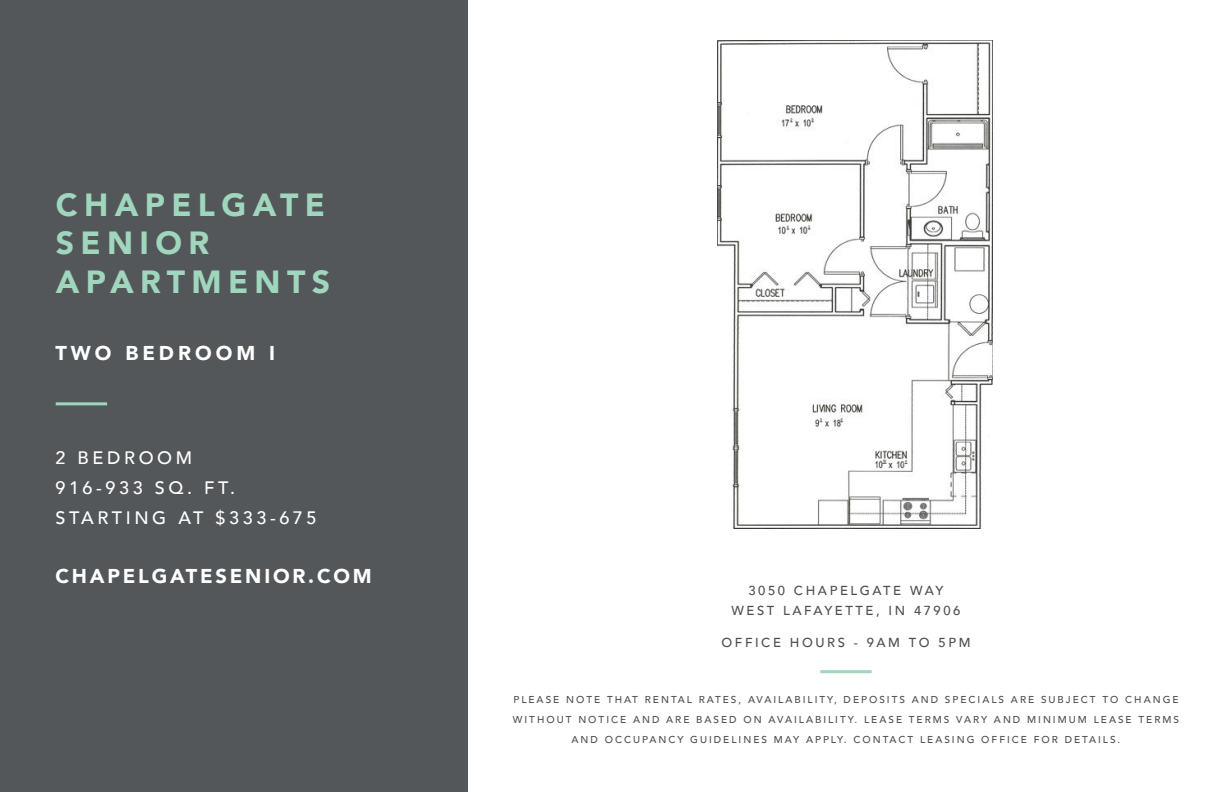
<style>
.page{position:relative;width:1224px;height:792px;background:#fff}
.page>*{position:absolute;margin:0;border:0;box-sizing:border-box;transform-origin:0 0}
.t1{font:900 32px/38.4px "Avenir";letter-spacing:.2em;color:#9fd6bd}
.t2{font:900 20px "Avenir";letter-spacing:.14em;color:#fff}
.t3{font:900 20px "Avenir";letter-spacing:.2em;color:#fff}
.t4{font:500 18px/30px "Avenir";letter-spacing:.2em;color:#fff}
.t5{font:500 13px/20px "Avenir";letter-spacing:.2em;color:#4b4f54;text-align:center}
.t6{font:500 10px/20px "Avenir";letter-spacing:.2em;color:#4b4f54;text-align:center}
</style>
<div class="page">
<div style="left:0;top:0;width:468px;height:792px;background:#54575a"></div>
<hr style="left:56px;top:402px;width:51px;height:3px;background:#9fd6bd">
<hr style="left:820px;top:670px;width:52px;height:3px;background:#9fd6bd">
<img style="left:717px;top:40px;width:275px;height:489px">
<h1 class="t1" style="left:56px;top:185px;width:276px">CHAPELGATE<br>SENIOR<br>APARTMENTS</h1>
<h2 class="t3" style="left:55px;top:336px;width:221px">TWO BEDROOM I</h2>
<h3 class="t4" style="left:55px;top:442px;width:263px">2 BEDROOM<br>916-933 SQ. FT.<br>STARTING AT $333-675</h3>
<h2 class="t2" style="left:55px;top:559px;width:318px">CHAPELGATESENIOR.COM</h2>
<h3 class="t5" style="left:731px;top:580px;width:231px">3050 CHAPELGATE WAY<br>WEST LAFAYETTE, IN 47906</h3>
<h3 class="t5" style="left:722px;top:632px;width:250px">OFFICE HOURS - 9AM TO 5PM</h3>
<p class="t6" style="left:513px;top:689px;width:668px">PLEASE NOTE THAT RENTAL RATES, AVAILABILITY, DEPOSITS AND SPECIALS ARE SUBJECT TO CHANGE<br>WITHOUT NOTICE AND ARE BASED ON AVAILABILITY. LEASE TERMS VARY AND MINIMUM LEASE TERMS<br>AND OCCUPANCY GUIDELINES MAY APPLY. CONTACT LEASING OFFICE FOR DETAILS.</p>
</div>
